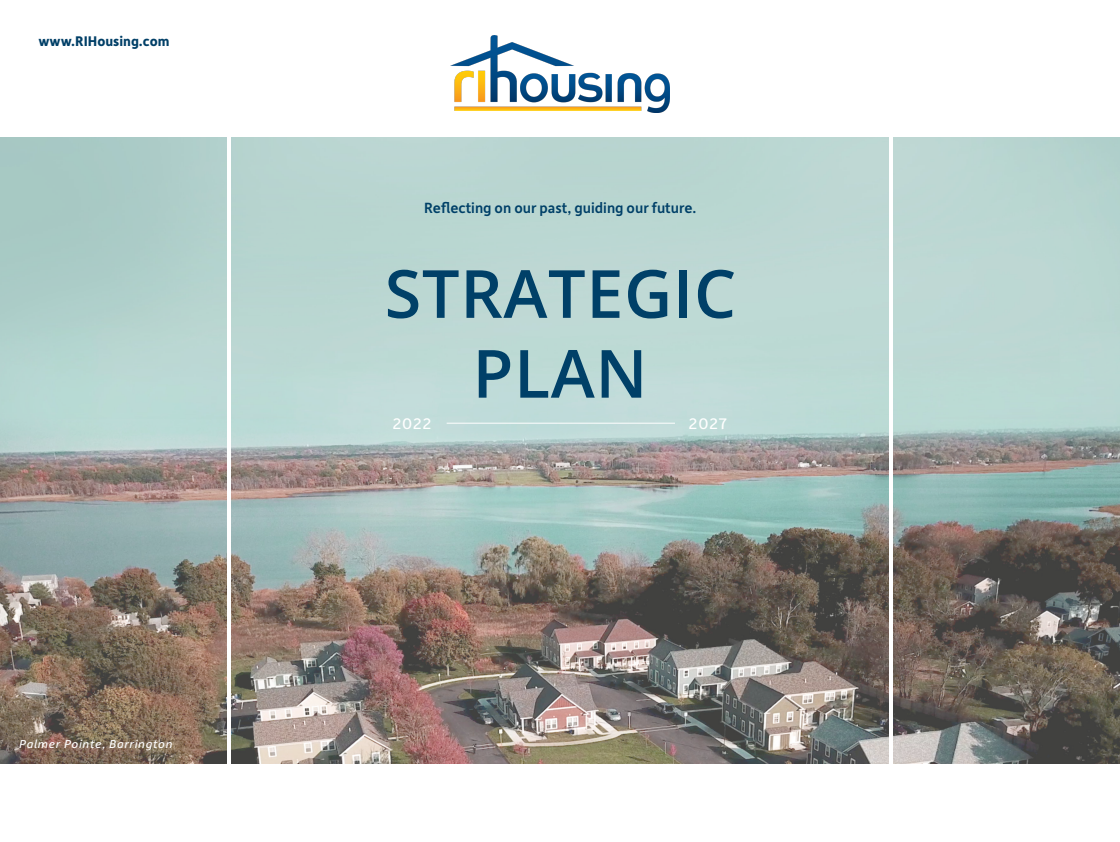
<style>
.page{position:relative;width:1120px;height:842px;background:#fff}
.page>*{position:absolute;margin:0;border:0;box-sizing:border-box;transform-origin:0 0}
.t1{font:600 66.5px/79.8px "Open Sans";letter-spacing:.01em;color:#004068;text-align:center}
.t2{font:16.28px "Depot New";letter-spacing:.05em;color:#fff;scale:1.06 1}
.t3{font:500 15.75px "Depot New";color:#004068}
.t4{font:700 14.88px "Depot New";color:#003f67}
.t5{font:italic 12.16px "Depot New";letter-spacing:.05em;color:#fff;scale:1.06 1}
</style>
<div class="page">
<img style="left:0;top:137px;width:227px;height:626px">
<img style="left:893px;top:137px;width:227px;height:626px">
<img style="left:232px;top:137px;width:656px;height:626px">
<img style="left:451px;top:35px;width:218px;height:78px">
<hr style="left:447px;top:423px;width:228px;height:1px;background:#fff">
<p class="t4" style="left:38px;top:32px;width:133px">www.RIHousing.com</p>
<p class="t5" style="left:19px;top:736px;width:146px">Palmer Pointe, Barrington</p>
<p class="t3" style="left:424px;top:198px;width:274px">Reflecting on our past, guiding our future.</p>
<p class="t1" style="left:385px;top:252px;width:353px">STRATEGIC<br>PLAN</p>
<p class="t2" style="left:393px;top:413px;width:38px">2022</p>
<p class="t2" style="left:689px;top:413px;width:37px">2027</p>
</div>
